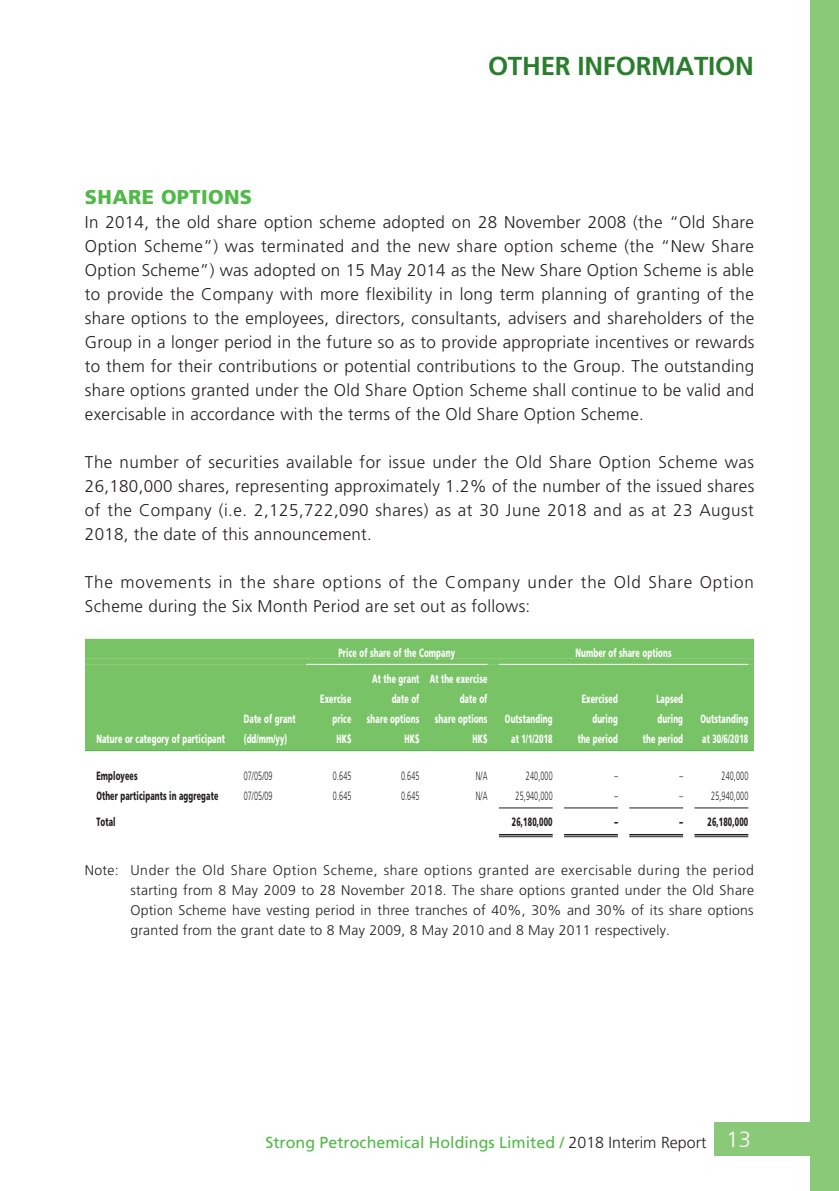
<style>
.page{position:relative;width:839px;height:1191px;background:#fff}
.page>*{position:absolute;margin:0;border:0;box-sizing:border-box;transform-origin:0 0}
.t1{font:700 26px "Frutiger LT Std";letter-spacing:-.01em;color:#297d2d}
._01_H1{font:900 20px "Frutiger LT Std";letter-spacing:.02em;color:#51b948}
._00_txt{font:300 17px/24px "Frutiger LT Std";letter-spacing:.015em;color:#231f20;text-align:justify}
._00_txt-2{font:300 17px/24px "Frutiger LT Std";letter-spacing:.045em;color:#231f20}
.t2{font:16px "Frutiger LT Std";color:#51b948}
._06_Notes{font:300 14px/20px "Frutiger LT Std";letter-spacing:.015em;color:#231f20;text-align:justify}
._50_Table_txt{font:900 12px "Frutiger LT Std";letter-spacing:.02em;color:#fff;scale:.6 1}
._50_Table_txt-2{font:300 12px "Frutiger LT Std";letter-spacing:.015em;color:#231f20;scale:.6 1}
._50_Table_txt-3{font:900 12px "Frutiger LT Std";letter-spacing:.02em;color:#231f20;scale:.6 1}
.s1{font-weight:300;color:#231f20}
.s2{font-weight:300;font-size:22px;color:#fff}
</style>
<div class="page">
<div style="left:715px;top:1122px;width:124px;height:33px;background:#8ac978"></div>
<div style="left:811px;top:0;width:28px;height:1190px;background:#8ac978"></div>
<div style="left:85px;top:639px;width:669px;height:111px;background:#78c366"></div>
<svg style="left:85px;top:659px;width:669px;height:6px;background:#7bc46a"></svg>
<hr style="left:85px;top:750px;width:147px;height:1px;background:#51b948">
<hr style="left:232px;top:750px;width:68px;height:1px;background:#51b948">
<hr style="left:300px;top:750px;width:57px;height:1px;background:#51b948">
<hr style="left:357px;top:750px;width:68px;height:1px;background:#51b948">
<hr style="left:425px;top:750px;width:68px;height:1px;background:#51b948">
<hr style="left:493px;top:750px;width:65px;height:1px;background:#51b948">
<hr style="left:558px;top:750px;width:66px;height:1px;background:#51b948">
<hr style="left:624px;top:750px;width:65px;height:1px;background:#51b948">
<hr style="left:689px;top:750px;width:65px;height:1px;background:#51b948">
<hr style="left:306px;top:664px;width:182px;height:1px;background:#fff">
<hr style="left:499px;top:664px;width:249px;height:1px;background:#fff">
<hr style="left:499px;top:807px;width:54px;height:1px;background:#231f20">
<hr style="left:564px;top:807px;width:54px;height:1px;background:#231f20">
<hr style="left:629px;top:807px;width:54px;height:1px;background:#231f20">
<hr style="left:694px;top:807px;width:54px;height:1px;background:#231f20">
<hr style="left:499px;top:834px;width:54px;height:1px;background:#231f20">
<hr style="left:499px;top:836px;width:54px;height:1px;background:#231f20">
<hr style="left:564px;top:834px;width:54px;height:1px;background:#231f20">
<hr style="left:564px;top:836px;width:54px;height:1px;background:#231f20">
<hr style="left:629px;top:834px;width:54px;height:1px;background:#231f20">
<hr style="left:629px;top:836px;width:54px;height:1px;background:#231f20">
<hr style="left:694px;top:834px;width:54px;height:1px;background:#231f20">
<hr style="left:694px;top:836px;width:54px;height:1px;background:#231f20">
<h1 class="t1" style="left:488px;top:51px;width:267px">OTHER INFORMATION</h1>
<p class="_01_H1" style="left:85px;top:185px;width:169px">SHARE OPTIONS</p>
<p class="_00_txt" style="left:85px;top:210px;width:671px">In 2014, the old share option scheme adopted on 28 November 2008 (the “Old Share Option Scheme”) was terminated and the new share option scheme (the “New Share Option Scheme”) was adopted on 15 May 2014 as the New Share Option Scheme is able to provide the Company with more flexibility in long term planning of granting of the share options to the employees, directors, consultants, advisers and shareholders of the Group in a longer period in the future so as to provide appropriate incentives or rewards to them for their contributions or potential contributions to the Group. The outstanding share options granted under the Old Share Option Scheme shall continue to be valid and exercisable in accordance with the terms of the Old Share Option Scheme.</p>
<p class="_00_txt" style="left:85px;top:450px;width:671px">The number of securities available for issue under the Old Share Option Scheme was 26,180,000 shares, representing approximately 1.2% of the number of the issued shares of the Company (i.e. 2,125,722,090 shares) as at 30 June 2018 and as at 23 August 2018, the date of this announcement.</p>
<p class="_00_txt-2" style="left:85px;top:570px;width:670px">The movements in the share options of the Company under the Old Share Option<br>Scheme during the Six Month Period are set out as follows:</p>
<p class="_50_Table_txt" style="left:338px;top:645px;width:196px">Price of share of the Company</p>
<p class="_50_Table_txt" style="left:575px;top:645px;width:162px">Number of share options</p>
<p class="_50_Table_txt" style="left:96px;top:731px;width:216px">Nature or category of participant</p>
<p class="_50_Table_txt" style="left:244px;top:711px;width:88px">Date of grant</p>
<p class="_50_Table_txt" style="left:244px;top:731px;width:74px">(dd/mm/yy)</p>
<p class="_50_Table_txt" style="left:320px;top:691px;width:54px">Exercise</p>
<p class="_50_Table_txt" style="left:333px;top:711px;width:33px">price</p>
<p class="_50_Table_txt" style="left:336px;top:731px;width:27px">HK$</p>
<p class="_50_Table_txt" style="left:372px;top:671px;width:81px">At the grant</p>
<p class="_50_Table_txt" style="left:392px;top:691px;width:48px">date of</p>
<p class="_50_Table_txt" style="left:367px;top:711px;width:89px">share options</p>
<p class="_50_Table_txt" style="left:404px;top:731px;width:27px">HK$</p>
<p class="_50_Table_txt" style="left:430px;top:671px;width:98px">At the exercise</p>
<p class="_50_Table_txt" style="left:460px;top:691px;width:48px">date of</p>
<p class="_50_Table_txt" style="left:435px;top:711px;width:89px">share options</p>
<p class="_50_Table_txt" style="left:472px;top:731px;width:27px">HK$</p>
<p class="_50_Table_txt" style="left:505px;top:711px;width:81px">Outstanding</p>
<p class="_50_Table_txt" style="left:511px;top:731px;width:71px">at 1/1/2018</p>
<p class="_50_Table_txt" style="left:582px;top:691px;width:62px">Exercised</p>
<p class="_50_Table_txt" style="left:592px;top:711px;width:44px">during</p>
<p class="_50_Table_txt" style="left:578px;top:731px;width:68px">the period</p>
<p class="_50_Table_txt" style="left:656px;top:691px;width:46px">Lapsed</p>
<p class="_50_Table_txt" style="left:658px;top:711px;width:44px">during</p>
<p class="_50_Table_txt" style="left:643px;top:731px;width:68px">the period</p>
<p class="_50_Table_txt" style="left:701px;top:711px;width:81px">Outstanding</p>
<p class="_50_Table_txt" style="left:702px;top:731px;width:78px">at 30/6/2018</p>
<p class="_50_Table_txt-3" style="left:96px;top:769px;width:71px">Employees</p>
<p class="_50_Table_txt-2" style="left:244px;top:769px;width:50px">07/05/09</p>
<p class="_50_Table_txt-2" style="left:333px;top:769px;width:32px">0.645</p>
<p class="_50_Table_txt-2" style="left:401px;top:769px;width:32px">0.645</p>
<p class="_50_Table_txt-2" style="left:476px;top:769px;width:21px">N/A</p>
<p class="_50_Table_txt-2" style="left:526px;top:769px;width:46px">240,000</p>
<p class="_50_Table_txt-2" style="left:614px;top:769px;width:7px">–</p>
<p class="_50_Table_txt-2" style="left:680px;top:769px;width:7px">–</p>
<p class="_50_Table_txt-2" style="left:722px;top:769px;width:46px">240,000</p>
<p class="_50_Table_txt-3" style="left:96px;top:789px;width:205px">Other participants in aggregate</p>
<p class="_50_Table_txt-2" style="left:244px;top:789px;width:50px">07/05/09</p>
<p class="_50_Table_txt-2" style="left:333px;top:789px;width:32px">0.645</p>
<p class="_50_Table_txt-2" style="left:401px;top:789px;width:32px">0.645</p>
<p class="_50_Table_txt-2" style="left:476px;top:789px;width:21px">N/A</p>
<p class="_50_Table_txt-2" style="left:516px;top:789px;width:63px">25,940,000</p>
<p class="_50_Table_txt-2" style="left:614px;top:789px;width:7px">–</p>
<p class="_50_Table_txt-2" style="left:680px;top:789px;width:7px">–</p>
<p class="_50_Table_txt-2" style="left:711px;top:789px;width:63px">25,940,000</p>
<p class="_50_Table_txt-3" style="left:96px;top:815px;width:34px">Total</p>
<p class="_50_Table_txt-3" style="left:512px;top:815px;width:70px">26,180,000</p>
<p class="_50_Table_txt-3" style="left:614px;top:815px;width:7px">–</p>
<p class="_50_Table_txt-3" style="left:680px;top:815px;width:7px">–</p>
<p class="_50_Table_txt-3" style="left:707px;top:815px;width:70px">26,180,000</p>
<p class="_06_Notes" style="left:130px;top:860px;width:625px;text-indent:-45px">Note: Under the Old Share Option Scheme, share options granted are exercisable during the period starting from 8 May 2009 to 28 November 2018. The share options granted under the Old Share Option Scheme have vesting period in three tranches of 40%, 30% and 30% of its share options granted from the grant date to 8 May 2009, 8 May 2010 and 8 May 2011 respectively.</p>
<p class="t2" style="left:265px;top:1132px;width:487px">Strong Petrochemical Holdings Limited / <span class="s1">2018 Interim Report</span> <span class="s2">13</span></p>
</div>
